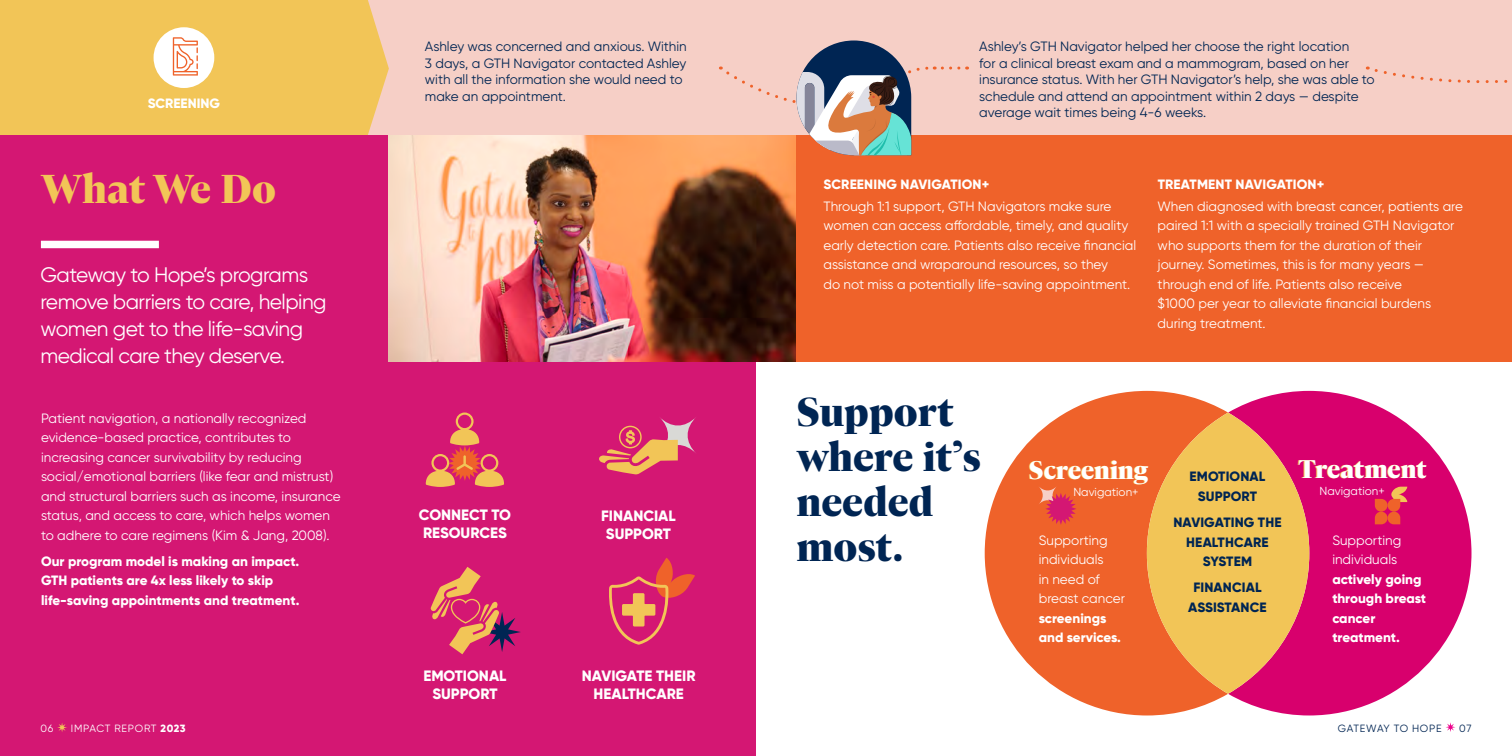
<style>
.page{position:relative;width:1512px;height:756px;background:#fff}
.page>*{position:absolute;margin:0;border:0;box-sizing:border-box;transform-origin:0 0}
.t1{font:900 45px/45px "Gliko Modern S";color:#002553}
.t2{font:900 45px "Gliko Modern S";color:#f2c557}
.t3{font:900 28.35px "Gliko Modern S";color:#fff}
.t4{font:21px/27px "Gilroy";letter-spacing:-.025em;color:#fff}
.t5{font:800 15px/18px "Gilroy";color:#fff;text-align:center}
.Body_Copy{font:13.5px/19.5px "Gilroy";color:#fff}
.Body_Copy-2{font:13.5px/16.5px "Gilroy";color:#002553}
.Body_Copy-3{font:800 13.5px/19.5px "Gilroy";color:#fff}
.Body_Copy-4{font:800 13.5px/19.5px "Gilroy";letter-spacing:.01em;color:#002553;text-align:center}
.t6{font:11.7px "Gilroy";color:#fff}
.t7{font:10.5px "Gilroy";letter-spacing:.065em;color:#fff}
.t8{font:10.5px "Gilroy";letter-spacing:.045em;color:#002553}
.s1{font-weight:800}
.s2{font-weight:400}
</style>
<div class="page">
<div style="left:0;top:0;width:756px;height:756px;background:#d41773"></div>
<div style="left:368px;top:0;width:1144px;height:135px;background:#f6cfc6"></div>
<svg style="left:1446px;top:722px;width:9px;height:10px"></svg>
<div style="left:0;top:0;width:389px;height:135px;background:#f2c557"></div>
<div style="left:154px;top:27px;width:60px;height:61px;background:#fff;border-radius:50%"></div>
<svg style="left:173px;top:37px;width:25px;height:39px"></svg>
<svg style="left:942px;top:67px;width:26px;height:3px"></svg>
<svg style="left:1367px;top:67px;width:141px;height:16px"></svg>
<div style="left:41px;top:241px;width:118px;height:7px;background:#fff"></div>
<img style="left:389px;top:135px;width:407px;height:227px">
<div style="left:796px;top:135px;width:716px;height:227px;background:#ef622a"></div>
<svg style="left:985px;top:391px;width:243px;height:325px;fill:#ef622a"></svg>
<svg style="left:1228px;top:391px;width:244px;height:324px;fill:#d8006d"></svg>
<div style="left:1147px;top:413px;width:162px;height:281px;background:#f2c557;border-radius:50%"></div>
<svg style="left:1038px;top:486px;width:19px;height:19px"></svg>
<svg style="left:1045px;top:493px;width:31px;height:32px"></svg>
<svg style="left:1375px;top:487px;width:32px;height:37px"></svg>
<svg style="left:426px;top:413px;width:78px;height:74px"></svg>
<svg style="left:430px;top:567px;width:91px;height:87px"></svg>
<svg style="left:660px;top:417px;width:36px;height:36px"></svg>
<svg style="left:599px;top:426px;width:79px;height:49px"></svg>
<svg style="left:609px;top:558px;width:86px;height:87px"></svg>
<svg style="left:57px;top:723px;width:10px;height:9px"></svg>
<svg style="left:720px;top:40px;width:215px;height:115px"></svg>
<p class="Body_Copy-3" style="left:148px;top:93px;width:74px">SCREENING</p>
<p class="t2" style="left:40px;top:165px;width:237px">What We Do</p>
<p class="t4" style="left:40px;top:260px;width:288px">Gateway to Hope’s programs remove barriers to care, helping women get to the life-saving medical care they deserve.</p>
<p class="Body_Copy" style="left:41px;top:408px;width:301px">Patient navigation, a nationally recognized evidence-based practice, contributes to increasing cancer survivability by reducing social/emotional barriers (like fear and mistrust) and structural barriers such as income, insurance status, and access to care, which helps women to adhere to care regimens (Kim &amp; Jang, 2008).</p>
<p class="Body_Copy-3" style="left:41px;top:551px;width:260px">Our program model is making an impact.<br>GTH patients are 4x less likely to skip life-saving appointments and treatment.</p>
<p class="t7" style="left:40px;top:722px;width:14px">06</p>
<p class="t7" style="left:71px;top:722px;width:116px">IMPACT REPORT <span class="s1">2023</span></p>
<p class="Body_Copy-2" style="left:425px;top:38px;width:263px">Ashley was concerned and anxious. Within 3 days, a GTH Navigator contacted Ashley with all the information she would need to make an appointment.</p>
<p class="Body_Copy-2" style="left:979px;top:38px;width:397px">Ashley’s GTH Navigator helped her choose the right location<br>for a clinical breast exam and a mammogram, based on her insurance status. With her GTH Navigator’s help, she was able to schedule and attend an appointment within 2 days — despite average wait times being 4-6 weeks.</p>
<p class="t5" style="left:419px;top:506px;width:94px;text-align:left">CONNECT TO<br>RESOURCES</p>
<p class="t5" style="left:601px;top:506px;width:76px">FINANCIAL<br>SUPPORT</p>
<p class="t5" style="left:423px;top:667px;width:85px">EMOTIONAL<br>SUPPORT</p>
<p class="t5" style="left:582px;top:667px;width:115px">NAVIGATE THEIR<br>HEALTHCARE</p>
<p class="Body_Copy-3" style="left:824px;top:174px;width:167px">SCREENING NAVIGATION+</p>
<p class="Body_Copy" style="left:823px;top:196px;width:314px">Through 1:1 support, GTH Navigators make sure women can access affordable, timely, and quality early detection care. Patients also receive financial assistance and wraparound resources, so they<br>do not miss a potentially life-saving appointment.</p>
<p class="Body_Copy-3" style="left:1158px;top:174px;width:168px">TREATMENT NAVIGATION+</p>
<p class="Body_Copy" style="left:1158px;top:196px;width:307px">When diagnosed with breast cancer, patients are paired 1:1 with a specially trained GTH Navigator who supports them for the duration of their journey. Sometimes, this is for many years — through end of life. Patients also receive<br>$1000 per year to alleviate financial burdens during treatment.</p>
<p class="t1" style="left:796px;top:389px;width:186px">Support where it’s needed most.</p>
<p class="t3" style="left:1298px;top:454px;width:130px">Treatment</p>
<p class="t3" style="left:1029px;top:455px;width:121px">Screening</p>
<p class="Body_Copy-4" style="left:1190px;top:467px;width:77px">EMOTIONAL<br>SUPPORT</p>
<p class="Body_Copy-4" style="left:1173px;top:513px;width:110px">NAVIGATING THE<br>HEALTHCARE<br>SYSTEM</p>
<p class="Body_Copy-4" style="left:1188px;top:578px;width:80px">FINANCIAL<br>ASSISTANCE</p>
<p class="t6" style="left:1320px;top:483px;width:67px">Navigation+</p>
<p class="t6" style="left:1073px;top:485px;width:67px">Navigation+</p>
<p class="Body_Copy" style="left:1039px;top:530px;width:88px">Supporting individuals<br>in need of breast cancer <span class="s1">screenings and services.</span></p>
<p class="Body_Copy-3" style="left:1332px;top:530px;width:95px"><span class="s2">Supporting individuals </span>actively going through breast cancer treatment.</p>
<p class="t8" style="left:1338px;top:722px;width:105px">GATEWAY TO HOPE</p>
<p class="t8" style="left:1459px;top:722px;width:14px">07</p>
</div>
